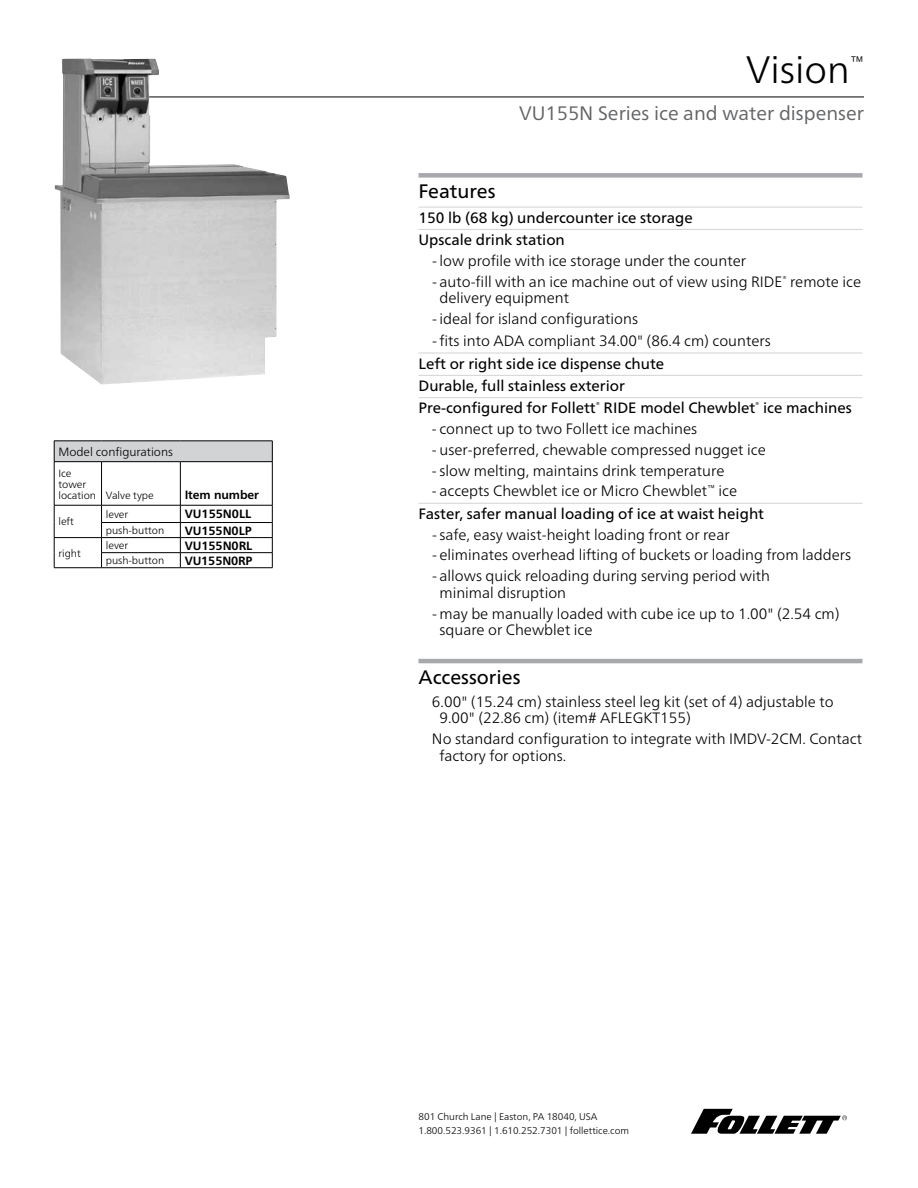
<style>
.page{position:relative;width:918px;height:1188px;background:#fff}
.page>*{position:absolute;margin:0;border:0;box-sizing:border-box;transform-origin:0 0}
.t1{font:300 38.25px "Frutiger Neue LT Pro";color:#000}
.t2{font:19.5px "Frutiger Neue LT Pro";color:#636466}
.t3{font:19.5px "Frutiger Neue LT Pro";color:#000}
.t4{font:300 15.6px "Frutiger Neue LT Pro";color:#000}
.t5{font:300 15px/16.5px "Frutiger Neue LT Pro";color:#000}
.t6{font:15px/22.4px "Frutiger Neue LT Pro";color:#000}
.t7{font:700 12px "Frutiger Neue LT Pro";letter-spacing:-.005em;color:#000}
.t8{font:300 12px "Frutiger Neue LT Pro";letter-spacing:-.005em;color:#000}
.t9{font:300 10.5px/11.2px "Frutiger Neue LT Pro";letter-spacing:-.005em;color:#000}
.t10{font:300 9.75px/13.5px "Frutiger Neue LT Pro";color:#000}
.s1{font-weight:300}
</style>
<div class="page">
<hr style="left:81px;top:97px;width:783px;height:1px;background:#000">
<img style="left:55px;top:59px;width:235px;height:326px">
<div style="left:418px;top:173px;width:444px;height:5px;background:#a7a9ac"></div>
<hr style="left:418px;top:207px;width:444px;height:1px;background:#d1d3d4">
<hr style="left:418px;top:229px;width:444px;height:1px;background:#d1d3d4">
<hr style="left:418px;top:353px;width:444px;height:1px;background:#d1d3d4">
<hr style="left:418px;top:375px;width:444px;height:1px;background:#d1d3d4">
<hr style="left:418px;top:397px;width:444px;height:1px;background:#d1d3d4">
<hr style="left:418px;top:503px;width:444px;height:1px;background:#d1d3d4">
<hr style="left:418px;top:659px;width:444px;height:4px;background:#a7a9ac">
<svg style="left:691px;top:1109px;width:156px;height:25px"></svg>
<div style="left:54px;top:441px;width:218px;height:21px;background:#d1d3d4"></div>
<hr style="left:54px;top:441px;width:48px;height:1px;background:#000">
<svg style="left:54px;top:441px;width:1px;height:20px"></svg>
<hr style="left:102px;top:441px;width:78px;height:1px;background:#000">
<hr style="left:180px;top:441px;width:93px;height:1px;background:#000">
<svg style="left:272px;top:441px;width:1px;height:20px"></svg>
<hr style="left:54px;top:461px;width:48px;height:1px;background:#000">
<hr style="left:54px;top:462px;width:1px;height:43px;background:#000">
<hr style="left:102px;top:461px;width:78px;height:1px;background:#000">
<hr style="left:101px;top:462px;width:1px;height:43px;background:#000">
<hr style="left:180px;top:461px;width:93px;height:1px;background:#000">
<hr style="left:180px;top:462px;width:1px;height:43px;background:#000">
<hr style="left:272px;top:462px;width:1px;height:43px;background:#000">
<hr style="left:54px;top:505px;width:48px;height:1px;background:#000">
<hr style="left:102px;top:505px;width:78px;height:1px;background:#000">
<hr style="left:180px;top:505px;width:93px;height:1px;background:#000">
<hr style="left:101px;top:522px;width:79px;height:1px;background:#000">
<hr style="left:180px;top:522px;width:93px;height:1px;background:#000">
<hr style="left:54px;top:537px;width:48px;height:1px;background:#000">
<hr style="left:102px;top:537px;width:78px;height:1px;background:#000">
<hr style="left:180px;top:537px;width:93px;height:1px;background:#000">
<svg style="left:54px;top:505px;width:1px;height:62px"></svg>
<hr style="left:101px;top:552px;width:79px;height:1px;background:#000">
<svg style="left:101px;top:505px;width:1px;height:62px"></svg>
<hr style="left:180px;top:552px;width:93px;height:1px;background:#000">
<svg style="left:180px;top:505px;width:1px;height:62px"></svg>
<svg style="left:272px;top:505px;width:1px;height:62px"></svg>
<hr style="left:54px;top:567px;width:48px;height:1px;background:#000">
<hr style="left:102px;top:567px;width:78px;height:1px;background:#000">
<hr style="left:180px;top:567px;width:93px;height:1px;background:#000">
<p class="t8" style="left:59px;top:444px;width:116px">Model configurations</p>
<p class="t9" style="left:59px;top:467px;width:97px">Ice<br>tower<br>location Valve type</p>
<p class="t7" style="left:185px;top:488px;width:76px">Item number</p>
<p class="t9" style="left:59px;top:516px;width:17px">left</p>
<p class="t9" style="left:59px;top:547px;width:24px">right</p>
<p class="t9" style="left:106px;top:509px;width:24px">lever</p>
<p class="t7" style="left:185px;top:507px;width:68px">VU155N0LL</p>
<p class="t9" style="left:106px;top:525px;width:60px">push-button</p>
<p class="t7" style="left:185px;top:523px;width:69px">VU155N0LP</p>
<p class="t9" style="left:106px;top:540px;width:24px">lever</p>
<p class="t7" style="left:185px;top:538px;width:69px">VU155N0RL</p>
<p class="t9" style="left:106px;top:555px;width:60px">push-button</p>
<p class="t7" style="left:185px;top:553px;width:69px">VU155N0RP</p>
<h1 class="t1" style="left:746px;top:47px;width:105px">Vision</h1>
<p class="t4" style="left:850px;top:52px;width:16px">™</p>
<h2 class="t2" style="left:519px;top:101px;width:346px">VU155N Series ice and water dispenser</h2>
<h2 class="t3" style="left:418px;top:179px;width:79px">Features</h2>
<p class="t6" style="left:418px;top:206px;width:276px">150 lb (68 kg) undercounter ice storage<br>Upscale drink station</p>
<p class="t5" style="left:432px;top:252px;width:316px">- low profile with ice storage under the counter</p>
<p class="t5" style="left:440px;top:273px;width:423px;text-indent:-8px">- auto-fill with an ice machine out of view using RIDE<sup>®</sup> remote ice delivery equipment</p>
<p class="t5" style="left:432px;top:310px;width:208px">- ideal for island configurations</p>
<p class="t5" style="left:432px;top:333px;width:340px">- fits into ADA compliant 34.00" (86.4 cm) counters</p>
<p class="t6" style="left:419px;top:352px;width:435px">Left or right side ice dispense chute<br>Durable, full stainless exterior<br>Pre-configured for Follett<sup>®</sup> RIDE model Chewblet<sup>®</sup> ice machines</p>
<p class="t5" style="left:432px;top:420px;width:267px">- connect up to two Follett ice machines</p>
<p class="t5" style="left:432px;top:441px;width:335px">- user-preferred, chewable compressed nugget ice</p>
<p class="t5" style="left:432px;top:462px;width:294px">- slow melting, maintains drink temperature</p>
<p class="t6" style="left:419px;top:480px;width:347px;text-indent:13px"><span class="s1">- accepts Chewblet ice or Micro Chewblet</span><sup>™</sup> <span class="s1">ice<br></span>Faster, safer manual loading of ice at waist height</p>
<p class="t5" style="left:432px;top:526px;width:299px">- safe, easy waist-height loading front or rear</p>
<p class="t5" style="left:432px;top:547px;width:421px">- eliminates overhead lifting of buckets or loading from ladders</p>
<p class="t5" style="left:440px;top:568px;width:332px;text-indent:-8px">- allows quick reloading during serving period with minimal disruption</p>
<p class="t5" style="left:440px;top:605px;width:402px;text-indent:-8px">- may be manually loaded with cube ice up to 1.00" (2.54 cm) square or Chewblet ice</p>
<h2 class="t3" style="left:418px;top:665px;width:104px">Accessories</h2>
<p class="t5" style="left:439px;top:693px;width:396px;text-indent:-8px">6.00" (15.24 cm) stainless steel leg kit (set of 4) adjustable to<br>9.00" (22.86 cm) (item# AFLEGKT155)</p>
<p class="t5" style="left:439px;top:731px;width:424px;text-indent:-8px">No standard configuration to integrate with IMDV-2CM. Contact factory for options.</p>
<p class="t10" style="left:418px;top:1110px;width:212px">801 Church Lane | Easton, PA 18040, USA<br>1.800.523.9361 | 1.610.252.7301 | follettice.com</p>
</div>
